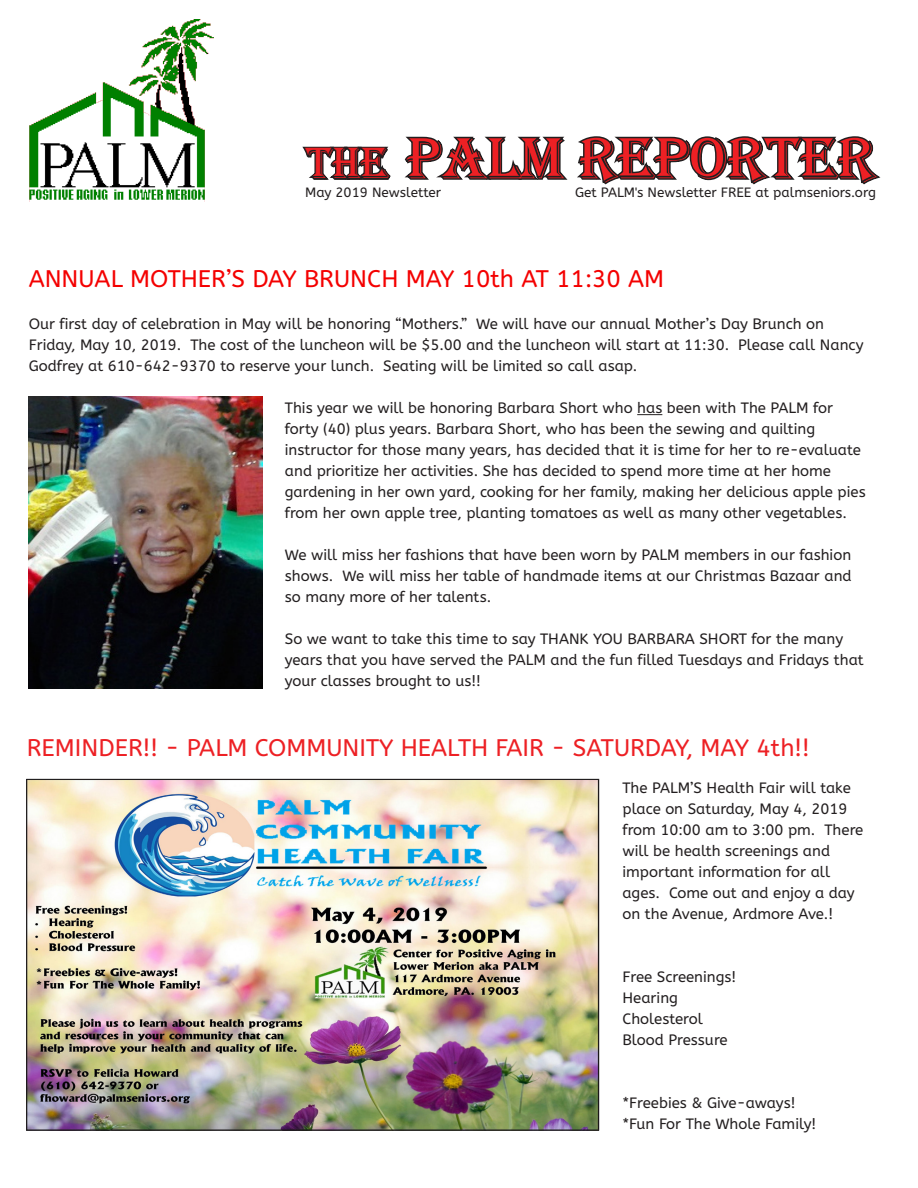
<style>
.page{position:relative;width:918px;height:1188px;background:#fff}
.page>*{position:absolute;margin:0;border:0;box-sizing:border-box;transform-origin:0 0}
.t1{font:60px "Algerian";color:#ed2024}
.t2{font:45px "Algerian";color:#ed2024}
.t3{font:24px "A Bee Zee";color:#ed2024}
.t4{font:24px "A Bee Zee";color:#f40000}
.t5{font:15px/21px "A Bee Zee";color:#231f20}
.t6{font:13.5px "A Bee Zee";color:#231f20}
</style>
<div class="page">
<svg style="left:302px;top:146px;width:89px;height:34px"></svg>
<svg style="left:404px;top:136px;width:477px;height:49px"></svg>
<img style="left:29px;top:20px;width:184px;height:182px">
<svg style="left:637px;top:414px;width:25px;height:1px"></svg>
<img style="left:28px;top:781px;width:569px;height:347px">
<img style="left:29px;top:397px;width:234px;height:292px">
<p class="t2" style="left:306px;top:138px;width:84px">THE</p>
<p class="t1" style="left:406px;top:125px;width:471px">PALM REPORTER</p>
<p class="t6" style="left:305px;top:185px;width:138px">May 2019 Newsletter</p>
<p class="t6" style="left:575px;top:185px;width:302px">Get PALMs' Newsletter FREE at palmseniors.org</p>
<p class="t4" style="left:29px;top:264px;width:637px">ANNUAL MOTHER S’ DAY BRUNCH MAY 10th AT 11:30 AM</p>
<p class="t5" style="left:476px;top:314px;width:349px">We will have our annual Mother s’ Day Brunch on</p>
<p class="t5" style="left:29px;top:314px;width:440px">Our first day of celebration in May will be honoring “Mothers” .</p>
<p class="t5" style="left:29px;top:335px;width:154px">Friday, May 10, 2019.</p>
<p class="t5" style="left:190px;top:335px;width:540px">The cost of the luncheon will be $5.00 and the luncheon will start at 11:30.</p>
<p class="t5" style="left:738px;top:335px;width:127px">Please call Nancy</p>
<p class="t5" style="left:29px;top:356px;width:347px">Godfrey at 610-642-9370 to reserve your lunch.</p>
<p class="t5" style="left:285px;top:398px;width:582px">This year we will be honoring Barbara Short who has been with The PALM for forty (40) plus years. Barbara Short, who has been the sewing and quilting instructor for those many years, has decided that it is time for her to re-evaluate and prioritize her activities. She has decided to spend more time at her home gardening in her own yard, cooking for her family, making her delicious apple pies from her own apple tree, planting tomatoes as well as many other vegetables.</p>
<p class="t5" style="left:285px;top:545px;width:568px;text-align:right">We will miss her fashions that have been worn by PALM members in our fashion<br>We will miss her table of handmade items at our Christmas Bazaar and</p>
<p class="t5" style="left:383px;top:356px;width:256px">Seating will be limited so call asap.</p>
<p class="t5" style="left:285px;top:566px;width:208px">shows.<br>so many more of her talents.</p>
<p class="t5" style="left:285px;top:629px;width:581px">So we want to take this time to say THANK YOU BARBARA SHORT for the many years that you have served the PALM and the fun filled Tuesdays and Fridays that your classes brought to us !!</p>
<p class="t3" style="left:27px;top:734px;width:784px">REMINDER!! - PALM COMMUNITY HEALTH FAIR - SATURDAY, MAY 4th !!</p>
<p class="t5" style="left:622px;top:777px;width:230px">The PALM S’ Health Fair will take</p>
<p class="t5" style="left:622px;top:798px;width:226px">place on Saturday, May 4, 2019</p>
<p class="t5" style="left:824px;top:819px;width:40px">There</p>
<p class="t5" style="left:622px;top:819px;width:194px">from 10:00 am to 3:00 pm.</p>
<p class="t5" style="left:622px;top:840px;width:209px">will be health screenings and</p>
<p class="t5" style="left:622px;top:861px;width:209px">important information for all</p>
<p class="t5" style="left:669px;top:882px;width:187px">Come out and enjoy a day</p>
<p class="t5" style="left:622px;top:882px;width:212px">ages.<br>on the Avenue, Ardmore Ave !.</p>
<p class="t5" style="left:622px;top:966px;width:115px">Free Screenings!</p>
<p class="t5" style="left:622px;top:987px;width:57px">Hearing</p>
<p class="t5" style="left:622px;top:1008px;width:82px">Cholesterol</p>
<p class="t5" style="left:622px;top:1029px;width:107px">Blood Pressure</p>
<p class="t5" style="left:622px;top:1092px;width:174px">*Freebies &amp; Give-aways!</p>
<p class="t5" style="left:622px;top:1113px;width:195px">*Fun For The Whole Family!</p>
</div>
